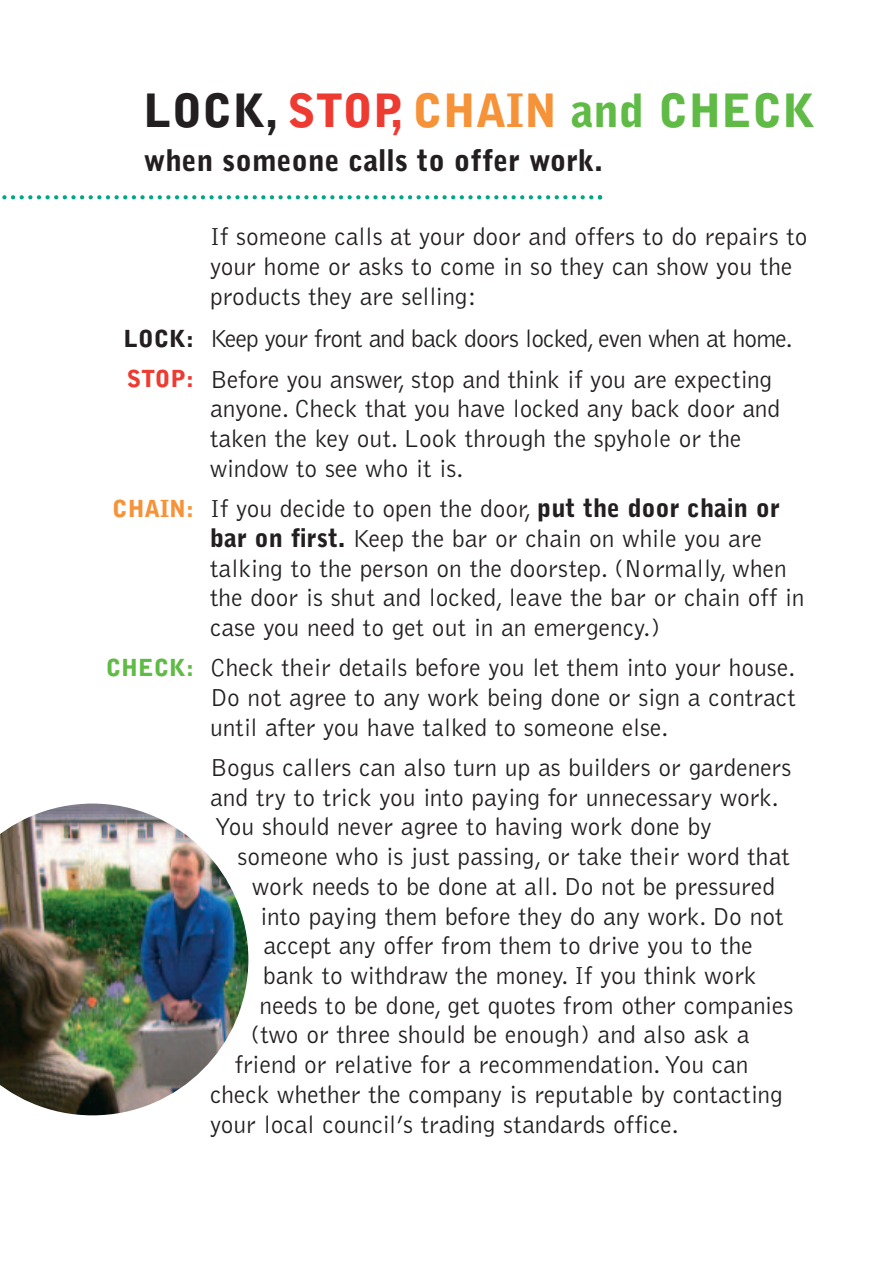
<style>
.page{position:relative;width:893px;height:1265px;background:#fff}
.page>*{position:absolute;margin:0;border:0;box-sizing:border-box;transform-origin:0 0}
.t1{font:900 45.6px "Bell Gothic";color:#60bb46}
.t2{font:900 29.7px "Bell Gothic";color:#231f20}
.t3{font:300 25.5px/29.7px "Bell Gothic";color:#231f20}
.t4{font:300 25.5px/40.3px "Bell Gothic";letter-spacing:-.035em;color:#231f20}
.t5{font:900 23.4px "Bell Gothic";color:#f69238}
.t6{font:900 23.4px "Bell Gothic";color:#60bb46}
.t7{font:900 23.4px "Bell Gothic";color:#231f20}
.t8{font:900 23.4px "Bell Gothic";color:#ee3b32}
.s1{color:#231f20}
.s2{color:#ee3b32}
.s3{color:#f69238}
.s4{font-weight:900}
</style>
<div class="page">
<svg style="left:0;top:195px;width:603px;height:921px"></svg>
<h1 class="t1" style="left:144px;top:93px;width:673px"><span class="s1">LOCK,</span> <span class="s2">STOP,</span> <span class="s3">CHAIN</span> and CHECK</h1>
<p class="t2" style="left:144px;top:149px;width:460px">when someone calls to offer work.</p>
<p class="t7" style="left:124px;top:329px;width:71px">LOCK:</p>
<p class="t8" style="left:127px;top:370px;width:68px">STOP:</p>
<p class="t5" style="left:112px;top:499px;width:83px">CHAIN:</p>
<p class="t6" style="left:106px;top:658px;width:90px">CHECK:</p>
<p class="t3" style="left:210px;top:224px;width:599px">If someone calls at your door and offers to do repairs to your home or asks to come in so they can show you the products they are selling:</p>
<p class="t4" style="left:210px;top:320px;width:584px">Keep your front and back doors locked, even when at home.<br>Before you answer, stop and think if you are expecting</p>
<p class="t3" style="left:210px;top:395px;width:571px">anyone. Check that you have locked any back door and taken the key out. Look through the spyhole or the window to see who it is.</p>
<p class="t3" style="left:210px;top:495px;width:596px">If you decide to open the door, <span class="s4">put the door chain or bar on first.</span> Keep the bar or chain on while you are talking to the person on the doorstep. (Normally, when the door is shut and locked, leave the bar or chain off in case you need to get out in an emergency.)</p>
<p class="t3" style="left:210px;top:654px;width:587px;text-align:justify">Check their details before you let them into your house.<br>Do not agree to any work being done or sign a contract until after you have talked to someone else.</p>
<p class="t3" style="left:210px;top:754px;width:582px">Bogus callers can also turn up as builders or gardeners and try to trick you into paying for unnecessary work.<br>You should never agree to having work done by</p>
<p class="t3" style="left:237px;top:843px;width:553px">someone who is just passing, or take their word that</p>
<p class="t3" style="left:252px;top:873px;width:524px">work needs to be done at all. Do not be pressured</p>
<p class="t3" style="left:260px;top:902px;width:524px">into paying them before they do any work. Do not</p>
<p class="t3" style="left:263px;top:932px;width:491px">accept any offer from them to drive you to the</p>
<p class="t3" style="left:263px;top:962px;width:495px">bank to withdraw the money. If you think work</p>
<p class="t3" style="left:259px;top:992px;width:535px">needs to be done, get quotes from other companies</p>
<p class="t3" style="left:250px;top:1021px;width:500px">(two or three should be enough) and also ask a</p>
<p class="t3" style="left:235px;top:1051px;width:515px">friend or relative for a recommendation. You can</p>
<p class="t3" style="left:210px;top:1081px;width:574px">check whether the company is reputable by contacting</p>
<p class="t3" style="left:210px;top:1110px;width:470px">your local council’s trading standards office.</p>
</div>
